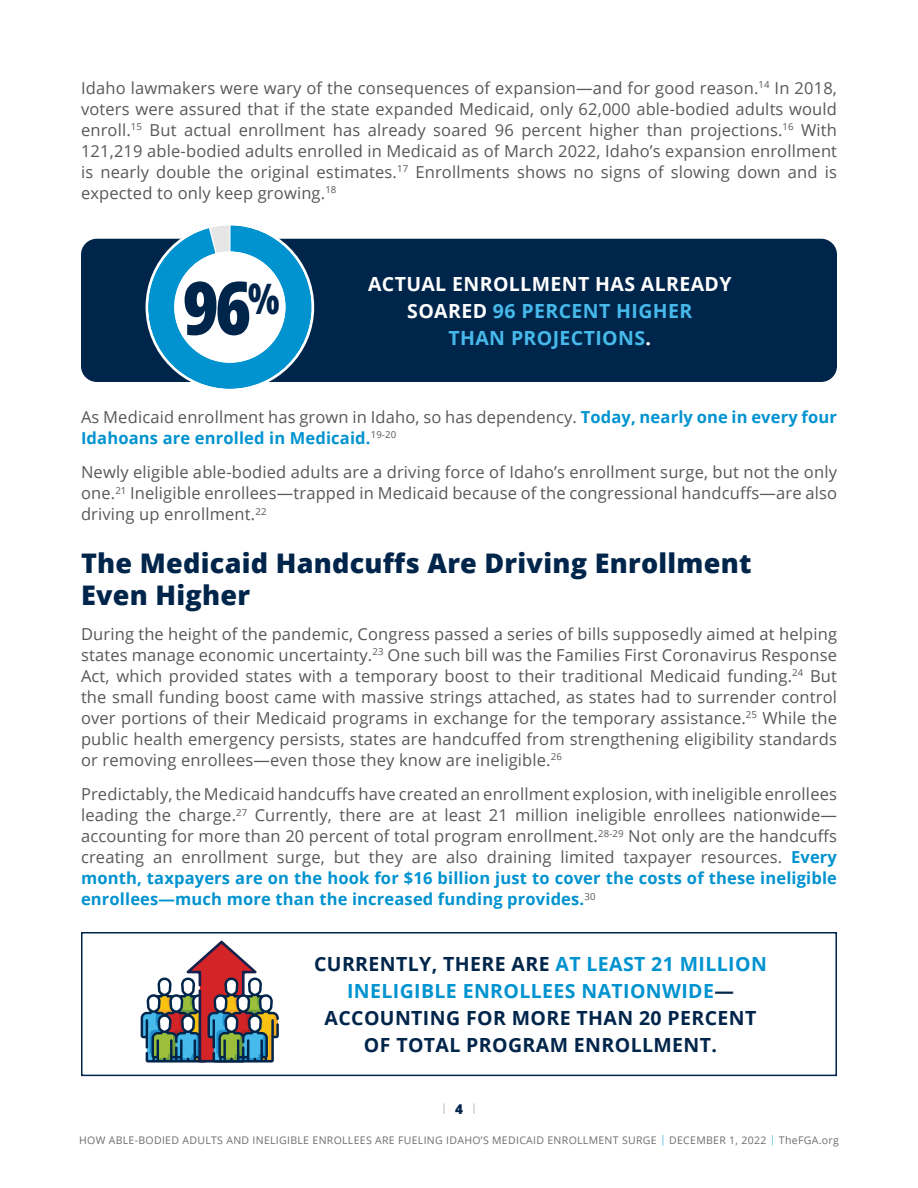
<style>
.page{position:relative;width:918px;height:1188px;background:#fff}
.page>*{position:absolute;margin:0;border:0;box-sizing:border-box;transform-origin:0 0}
.Inline_Graphic{font:800 73.5px "Open Sans Condensed";color:#00254b}
.Inline_Graphic-2{font:800 42px "Open Sans Condensed";color:#00254b;scale:.91 1}
.Section_Header{font:800 27px/32.4px "Open Sans";letter-spacing:.01em;color:#00254b}
.Inline_Graphic-3{font:700 19.5px/27px "Open Sans";letter-spacing:.02em;color:#00254b;text-align:center}
.Inline_Graphic-4{font:700 19.5px/27px "Open Sans";letter-spacing:.02em;color:#fff;text-align:center}
.Inline_Graphic-5{font:700 19.5px "Open Sans";letter-spacing:.02em;color:#46b9ea}
.Body_Text{font:16.5px/21px "Open Sans";letter-spacing:.01em;color:#57585a;text-align:justify}
.Body_Text-2{font:700 16.5px/21px "Open Sans";letter-spacing:.01em;color:#0093d0}
.t1{font:800 13.5px "Open Sans";color:#00254b}
.t2{font:10.5px "Open Sans";letter-spacing:.03em;color:#6c6d70}
.s1{color:#46b9ea}
.s2{color:#fff}
.s3{font-weight:400;color:#57585a}
.s4{font-weight:700;color:#0093d0}
.s5{color:#0093d0}
.s6{color:#4db4de}
</style>
<div class="page">
<svg style="left:443px;top:1103px;width:2px;height:11px"></svg>
<svg style="left:473px;top:1103px;width:2px;height:11px"></svg>
<div style="left:82px;top:239px;width:754px;height:142px;background:#00254b;border-radius:15px"></div>
<div style="left:81px;top:239px;width:756px;height:143px;border:2px solid #00254b;border-radius:15px"></div>
<svg style="left:145px;top:225px;width:170px;height:164px"></svg>
<svg style="left:141px;top:941px;width:138px;height:122px"></svg>
<div style="left:81px;top:932px;width:756px;height:144px;border:2px solid #00254b"></div>
<p class="Body_Text" style="left:81px;top:77px;width:758px">Idaho lawmakers were wary of the consequences of expansion—and for good reason.<sup>14</sup> In 2018, voters were assured that if the state expanded Medicaid, only 62,000 able-bodied adults would enroll.<sup>15</sup> But actual enrollment has already soared 96 percent higher than projections.<sup>16</sup> With 121,219 able-bodied adults enrolled in Medicaid as of March 2022, Idaho’s expansion enrollment is nearly double the original estimates.<sup>17</sup> Enrollments shows no signs of slowing down and is expected to only keep growing.<sup>18</sup></p>
<p class="Inline_Graphic" style="left:182px;top:258px;width:71px">96</p>
<p class="Inline_Graphic-2" style="left:248px;top:270px;width:37px">%</p>
<p class="Inline_Graphic-4" style="left:368px;top:270px;width:365px">ACTUAL ENROLLMENT HAS ALREADY<br>SOARED <span class="s1">96 PERCENT HIGHER</span></p>
<p class="Inline_Graphic-5" style="left:448px;top:324px;width:204px">THAN PROJECTIONS<span class="s2">.</span></p>
<p class="Body_Text-2" style="left:81px;top:406px;width:758px"><span class="s3">As Medicaid enrollment has grown in Idaho, so has dependency.</span> Today, nearly one in every four<br>Idahoans are enrolled in Medicaid.<sup>19-20</sup></p>
<p class="Body_Text" style="left:81px;top:461px;width:758px">Newly eligible able-bodied adults are a driving force of Idaho’s enrollment surge, but not the only one.<sup>21</sup> Ineligible enrollees—trapped in Medicaid because of the congressional handcuffs—are also driving up enrollment.<sup>22</sup></p>
<p class="Section_Header" style="left:81px;top:545px;width:672px">The Medicaid Handcuffs Are Driving Enrollment<br>Even Higher</p>
<p class="Body_Text" style="left:81px;top:623px;width:758px">During the height of the pandemic, Congress passed a series of bills supposedly aimed at helping states manage economic uncertainty.<sup>23</sup> One such bill was the Families First Coronavirus Response Act, which provided states with a temporary boost to their traditional Medicaid funding.<sup>24</sup> But the small funding boost came with massive strings attached, as states had to surrender control over portions of their Medicaid programs in exchange for the temporary assistance.<sup>25</sup> While the public health emergency persists, states are handcuffed from strengthening eligibility standards or removing enrollees—even those they know are ineligible.<sup>26</sup></p>
<p class="Body_Text" style="left:81px;top:783px;width:758px">Predictably, the Medicaid handcuffs have created an enrollment explosion, with ineligible enrollees leading the charge.<sup>27</sup> Currently, there are at least 21 million ineligible enrollees nationwide— accounting for more than 20 percent of total program enrollment.<sup>28-29</sup> Not only are the handcuffs creating an enrollment surge, but they are also draining limited taxpayer resources. <span class="s4">Every month, taxpayers are on the hook for $16 billion just to cover the costs of these ineligible enrollees—much more than the increased funding provides.</span><sup>30</sup></p>
<p class="Inline_Graphic-3" style="left:314px;top:950px;width:454px">CURRENTLY, THERE ARE <span class="s5">AT LEAST 21 MILLION INELIGIBLE ENROLLEES NATIONWIDE</span>— ACCOUNTING FOR MORE THAN 20 PERCENT OF TOTAL PROGRAM ENROLLMENT.</p>
<p class="t1" style="left:455px;top:1099px;width:9px">4</p>
<p class="t2" style="left:79px;top:1133px;width:761px">HOW ABLE-BODIED ADULTS AND INELIGIBLE ENROLLEES ARE FUELING IDAHO’S MEDICAID ENROLLMENT SURGE <span class="s6">|</span> DECEMBER 1, 2022 <span class="s6">|</span> TheFGA.org</p>
</div>
